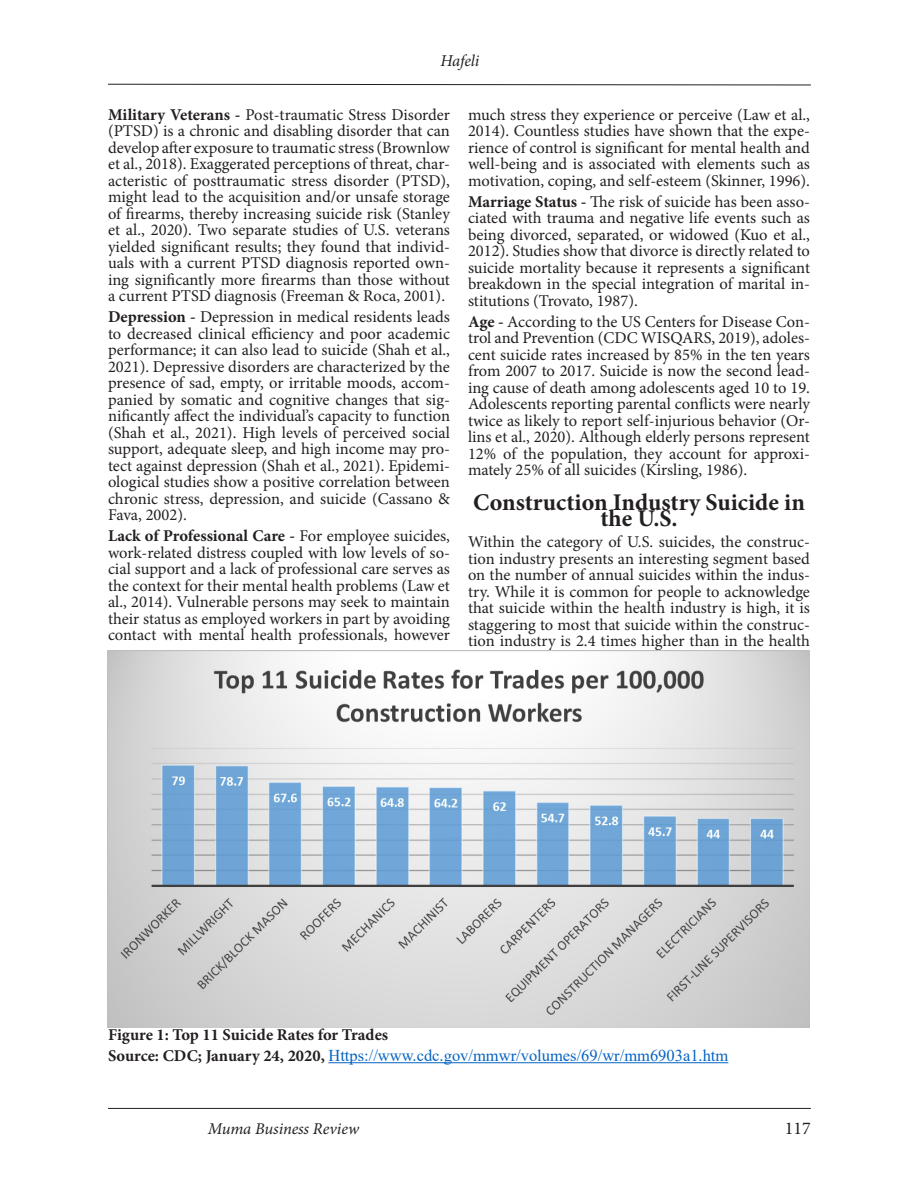
<style>
.page{position:relative;width:918px;height:1188px;background:#fff}
.page>*{position:absolute;margin:0;border:0;box-sizing:border-box;transform-origin:0 0}
.Heading_1{font:700 24px "Minion Pro";color:#231f20}
.t1{font:18px "Minion Pro";color:#231f20}
.t2{font:16.5px/16.5px "Minion Pro";color:#231f20;text-align:justify}
.Figure_Caption{font:16.5px "Times New Roman";color:#0563c1}
.Figure_Caption-2{font:700 16.5px "Minion Pro";color:#231f20}
.t3{font:italic 16.5px "Minion Pro";letter-spacing:-.01em;color:#231f20}
.s1{font-weight:700}
.s2{font-family:"Minion Pro";font-weight:700;color:#231f20}
</style>
<div class="page">
<svg style="left:108px;top:83px;width:703px;height:3px"></svg>
<hr style="left:108px;top:1108px;width:703px;height:1px;background:#231f20">
<img style="left:107px;top:651px;width:703px;height:377px">
<hr style="left:328px;top:1062px;width:400px;height:1px;background:#0563c1">
<p class="t3" style="left:441px;top:49px;width:40px">Hafeli</p>
<p class="t2" style="left:108px;top:107px;width:344px"><span class="s1">Military Veterans -</span> Post-traumatic Stress Disorder (PTSD) is a chronic and disabling disorder that can develop after exposure to traumatic stress (Brownlow et al., 2018). Exaggerated perceptions of threat, char&shy;acteristic of posttraumatic stress disorder (PTSD), might lead to the acquisition and/or unsafe storage of firearms, thereby increasing suicide risk (Stanley et al., 2020). Two separate studies of U.S. veterans yielded significant results; they found that individ&shy;uals with a current PTSD diagnosis reported own&shy;ing significantly more firearms than those without a current PTSD diagnosis (Freeman &amp; Roca, 2001).</p>
<p class="t2" style="left:108px;top:309px;width:344px"><span class="s1">Depression -</span> Depression in medical residents leads to decreased clinical efficiency and poor academic performance; it can also lead to suicide (Shah et al., 2021). Depressive disorders are characterized by the presence of sad, empty, or irritable moods, accom&shy;panied by somatic and cognitive changes that sig&shy;nificantly affect the individual’s capacity to function (Shah et al., 2021). High levels of perceived social support, adequate sleep, and high income may pro&shy;tect against depression (Shah et al., 2021). Epidemi&shy;ological studies show a positive correlation between chronic stress, depression, and suicide (Cassano &amp; Fava, 2002).</p>
<p class="t2" style="left:108px;top:528px;width:344px"><span class="s1">Lack of Professional Care -</span> For employee suicides, work-related distress coupled with low levels of so&shy;cial support and a lack of professional care serves as the context for their mental health problems (Law et al., 2014). Vulnerable persons may seek to maintain their status as employed workers in part by avoiding contact with mental health professionals, however</p>
<p class="t2" style="left:468px;top:107px;width:344px">much stress they experience or perceive (Law et al., 2014). Countless studies have shown that the expe&shy;rience of control is significant for mental health and well-being and is associated with elements such as motivation, coping, and self-esteem (Skinner, 1996).</p>
<p class="t2" style="left:468px;top:194px;width:344px"><span class="s1">Marriage Status -</span> The risk of suicide has been asso&shy;ciated with trauma and negative life events such as being divorced, separated, or widowed (Kuo et al., 2012). Studies show that divorce is directly related to suicide mortality because it represents a significant breakdown in the special integration of marital in&shy;stitutions (Trovato, 1987).</p>
<p class="t2" style="left:468px;top:314px;width:344px"><span class="s1">Age -</span> According to the US Centers for Disease Con&shy;trol and Prevention (CDC WISQARS, 2019), adoles&shy;cent suicide rates increased by 85% in the ten years from 2007 to 2017. Suicide is now the second lead&shy;ing cause of death among adolescents aged 10 to 19.<br>Adolescents reporting parental conflicts were nearly twice as likely to report self-injurious behavior (Or&shy;lins et al., 2020). Although elderly persons represent 12% of the population, they account for approxi&shy;mately 25% of all suicides (Kirsling, 1986).</p>
<p class="Heading_1" style="left:473px;top:485px;width:333px">Construction Industry Suicide in</p>
<p class="Heading_1" style="left:600px;top:502px;width:79px">the U.S.</p>
<p class="t2" style="left:468px;top:534px;width:344px">Within the category of U.S. suicides, the construc&shy;tion industry presents an interesting segment based on the number of annual suicides within the indus&shy;try. While it is common for people to acknowledge that suicide within the health industry is high, it is staggering to most that suicide within the construc&shy;tion industry is 2.4 times higher than in the health</p>
<p class="Figure_Caption-2" style="left:108px;top:1023px;width:282px">Figure 1: Top 11 Suicide Rates for Trades</p>
<p class="Figure_Caption" style="left:108px;top:1044px;width:622px"><span class="s2">Source: CDC; January 24, 2020,</span> Https://www.cdc.gov/mmwr/volumes/69/wr/mm6903a1.htm</p>
<p class="t3" style="left:208px;top:1117px;width:153px">Muma Business Review</p>
<p class="t1" style="left:785px;top:1116px;width:27px">117</p>
</div>
